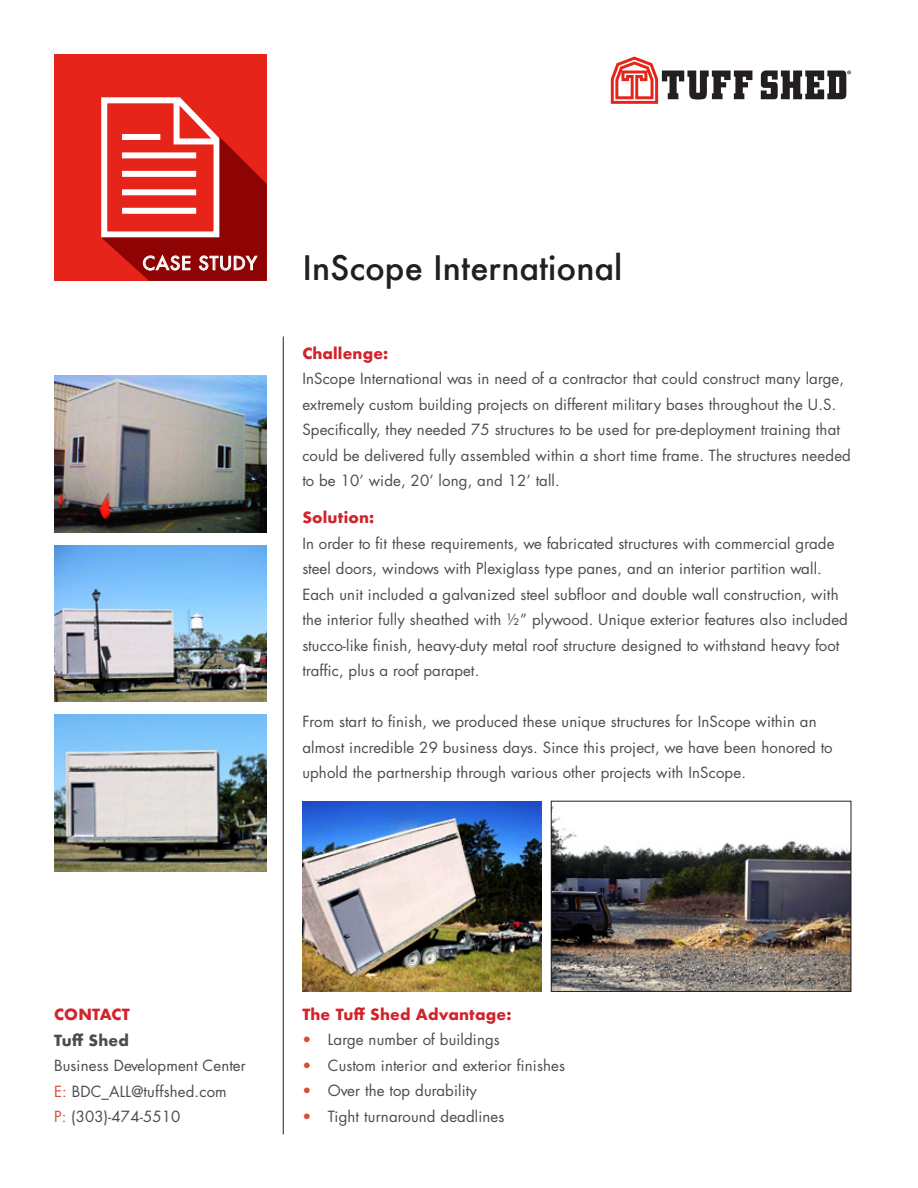
<style>
.page{position:relative;width:918px;height:1188px;background:#fff}
.page>*{position:absolute;margin:0;border:0;box-sizing:border-box;transform-origin:0 0}
.t1{font:500 33px "Futura";color:#231f20}
.t2{font:18px "Futura";letter-spacing:.08em;color:#fff}
.t3{font:15px/25.5px "Futura";letter-spacing:.01em;color:#4b4c4d}
.t4{font:700 15px "Futura";letter-spacing:.01em;color:#d1232a}
.t5{font:700 15px "Futura";letter-spacing:.01em;color:#4b4c4d}
.s1{color:#d64c3a}
</style>
<div class="page">
<div style="left:54px;top:54px;width:213px;height:227px;background:#e72419"></div>
<svg style="left:761px;top:70px;width:90px;height:29px"></svg>
<svg style="left:611px;top:57px;width:141px;height:47px"></svg>
<svg style="left:101px;top:97px;width:166px;height:184px"></svg>
<hr style="left:283px;top:336px;width:1px;height:798px;background:#231f20">
<img style="left:302px;top:801px;width:239px;height:190px">
<img style="left:54px;top:545px;width:213px;height:157px">
<img style="left:54px;top:376px;width:213px;height:156px">
<img style="left:54px;top:715px;width:213px;height:157px">
<img style="left:553px;top:806px;width:296px;height:184px">
<div style="left:551px;top:801px;width:300px;height:191px;border:1px solid #231f20"></div>
<p class="t2" style="left:143px;top:251px;width:115px">CASE STUDY</p>
<p class="t1" style="left:302px;top:245px;width:322px">InScope International</p>
<p class="t4" style="left:302px;top:342px;width:88px">Challenge:</p>
<p class="t3" style="left:302px;top:366px;width:550px">InScope International was in need of a contractor that could construct many large, extremely custom building projects on different military bases throughout the U.S.<br>Specifically, they needed 75 structures to be used for pre-deployment training that could be delivered fully assembled within a short time frame. The structures needed to be 10’ wide, 20’ long, and 12’ tall.</p>
<p class="t4" style="left:302px;top:507px;width:73px">Solution:</p>
<p class="t3" style="left:302px;top:530px;width:547px">In order to fit these requirements, we fabricated structures with commercial grade steel doors, windows with Plexiglass type panes, and an interior partition wall.<br>Each unit included a galvanized steel subfloor and double wall construction, with the interior fully sheathed with ½” plywood. Unique exterior features also included stucco-like finish, heavy-duty metal roof structure designed to withstand heavy foot traffic, plus a roof parapet.</p>
<p class="t3" style="left:302px;top:709px;width:532px">From start to finish, we produced these unique structures for InScope within an almost incredible 29 business days. Since this project, we have been honored to uphold the partnership through various other projects with InScope.</p>
<p class="t4" style="left:54px;top:1004px;width:77px">CONTACT</p>
<p class="t5" style="left:54px;top:1029px;width:76px">Tuff Shed</p>
<p class="t3" style="left:54px;top:1053px;width:193px">Business Development Center<br><span class="s1">E:</span> BDC_ALL@tuffshed.com<br><span class="s1">P:</span> (303)-474-5510</p>
<p class="t4" style="left:302px;top:1003px;width:211px">The Tuff Shed Advantage:</p>
<p class="t3" style="left:302px;top:1027px;width:199px"><span class="s1">•</span> Large number of buildings</p>
<p class="t3" style="left:302px;top:1052px;width:264px"><span class="s1">•</span> Custom interior and exterior finishes</p>
<p class="t3" style="left:302px;top:1078px;width:176px"><span class="s1">•</span> Over the top durability</p>
<p class="t3" style="left:302px;top:1103px;width:204px"><span class="s1">•</span> Tight turnaround deadlines</p>
</div>
